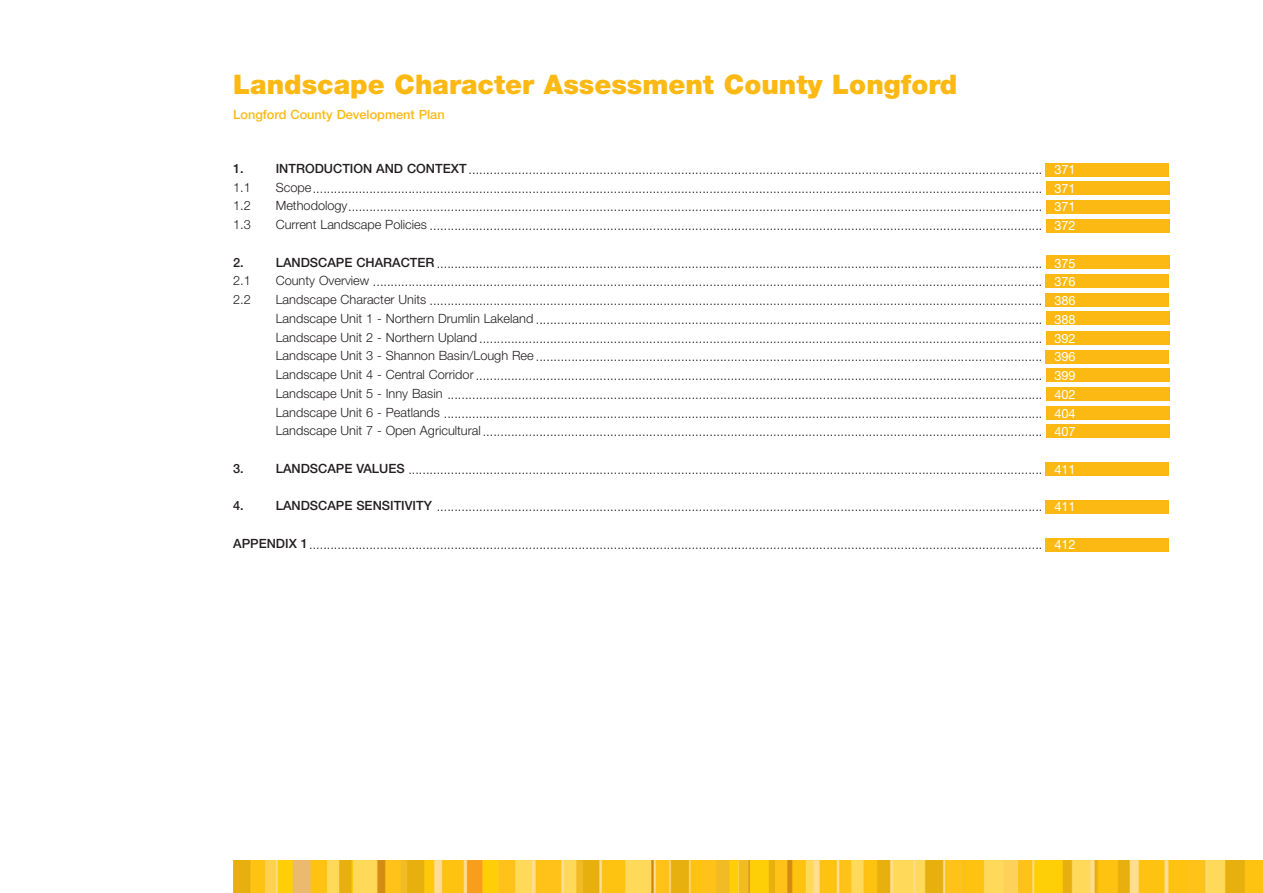
<style>
.page{position:relative;width:1263px;height:893px;background:#fff}
.page>*{position:absolute;margin:0;border:0;box-sizing:border-box;transform-origin:0 0}
.t1{font:900 27px "Helvetica Neue";color:#fcb914}
.t2{font:300 12.75px/18.8px "Helvetica Neue";color:#231f20;text-align:justify}
.t3{font:12.75px/18.8px "Helvetica Neue";color:#fff;text-align:justify}
.t4{font:500 12.75px "Helvetica Neue";color:#fcb914}
.t5{font:500 12.75px "Helvetica Neue";color:#231f20}
.s1{font-weight:500}
</style>
<div class="page">
<img style="left:233px;top:861px;width:1029px;height:32px">
<div style="left:1045px;top:163px;width:124px;height:13px;background:#fcb914"></div>
<div style="left:1046px;top:181px;width:123px;height:14px;background:#fcb914"></div>
<div style="left:1046px;top:219px;width:123px;height:14px;background:#fcb914"></div>
<div style="left:1046px;top:200px;width:123px;height:13px;background:#fcb914"></div>
<div style="left:1046px;top:256px;width:123px;height:13px;background:#fcb914"></div>
<div style="left:1045px;top:275px;width:124px;height:13px;background:#fcb914"></div>
<div style="left:1045px;top:294px;width:124px;height:13px;background:#fcb914"></div>
<div style="left:1046px;top:312px;width:123px;height:13px;background:#fcb914"></div>
<div style="left:1046px;top:331px;width:123px;height:13px;background:#fcb914"></div>
<div style="left:1045px;top:350px;width:124px;height:13px;background:#fcb914"></div>
<div style="left:1046px;top:368px;width:123px;height:14px;background:#fcb914"></div>
<div style="left:1046px;top:387px;width:123px;height:13px;background:#fcb914"></div>
<div style="left:1046px;top:406px;width:123px;height:13px;background:#fcb914"></div>
<div style="left:1046px;top:425px;width:123px;height:13px;background:#fcb914"></div>
<div style="left:1045px;top:500px;width:124px;height:14px;background:#fcb914"></div>
<div style="left:1045px;top:538px;width:124px;height:14px;background:#fcb914"></div>
<div style="left:1045px;top:462px;width:124px;height:13px;background:#fcb914"></div>
<h1 class="t1" style="left:233px;top:74px;width:726px">Landscape Character Assessment County Longford</h1>
<p class="t4" style="left:233px;top:110px;width:213px">Longford County Development Plan</p>
<p class="t5" style="left:233px;top:164px;width:12px">1.</p>
<p class="t2" style="left:276px;top:161px;width:768px"><span class="s1">INTRODUCTION AND CONTEXT</span> ..................................................................................................................................................................</p>
<p class="t2" style="left:233px;top:179px;width:19px">1.1</p>
<p class="t2" style="left:276px;top:180px;width:768px">Scope..............................................................................................................................................................................................................</p>
<p class="t2" style="left:233px;top:198px;width:19px">1.2</p>
<p class="t2" style="left:276px;top:199px;width:768px">Methodology....................................................................................................................................................................................................</p>
<p class="t2" style="left:233px;top:216px;width:19px">1.3</p>
<p class="t2" style="left:276px;top:217px;width:768px">Current Landscape Policies .............................................................................................................................................................................</p>
<p class="t5" style="left:233px;top:257px;width:12px">2.</p>
<p class="t2" style="left:276px;top:255px;width:768px"><span class="s1">LANDSCAPE CHARACTER</span> ...........................................................................................................................................................................</p>
<p class="t2" style="left:233px;top:273px;width:19px">2.1</p>
<p class="t2" style="left:276px;top:274px;width:768px">County Overview .............................................................................................................................................................................................</p>
<p class="t2" style="left:233px;top:291px;width:19px">2.2</p>
<p class="t2" style="left:276px;top:292px;width:768px">Landscape Character Units .............................................................................................................................................................................<br>Landscape Unit 1 - Northern Drumlin Lakeland ...............................................................................................................................................<br>Landscape Unit 2 - Northern Upland...............................................................................................................................................................<br>Landscape Unit 3 - Shannon Basin/Lough Ree ...............................................................................................................................................<br>Landscape Unit 4 - Central Corridor................................................................................................................................................................<br>Landscape Unit 5 - Inny Basin ........................................................................................................................................................................<br>Landscape Unit 6 - Peatlands .........................................................................................................................................................................<br>Landscape Unit 7 - Open Agricultural..............................................................................................................................................................</p>
<p class="t5" style="left:233px;top:464px;width:12px">3.</p>
<p class="t2" style="left:276px;top:461px;width:768px"><span class="s1">LANDSCAPE VALUES</span> ...................................................................................................................................................................................</p>
<p class="t5" style="left:233px;top:501px;width:12px">4.</p>
<p class="t2" style="left:276px;top:499px;width:768px"><span class="s1">LANDSCAPE SENSITIVITY</span> ...........................................................................................................................................................................</p>
<p class="t2" style="left:233px;top:536px;width:811px"><span class="s1">APPENDIX 1</span>...............................................................................................................................................................................................................</p>
<p class="t3" style="left:1054px;top:161px;width:23px">371<br>371<br>371<br>372</p>
<p class="t3" style="left:1054px;top:255px;width:23px">375<br>376<br>386<br>388<br>392<br>396<br>399<br>402<br>404<br>407</p>
<p class="t3" style="left:1054px;top:461px;width:23px">411</p>
<p class="t3" style="left:1054px;top:499px;width:23px">411</p>
<p class="t3" style="left:1054px;top:536px;width:23px">412</p>
</div>
